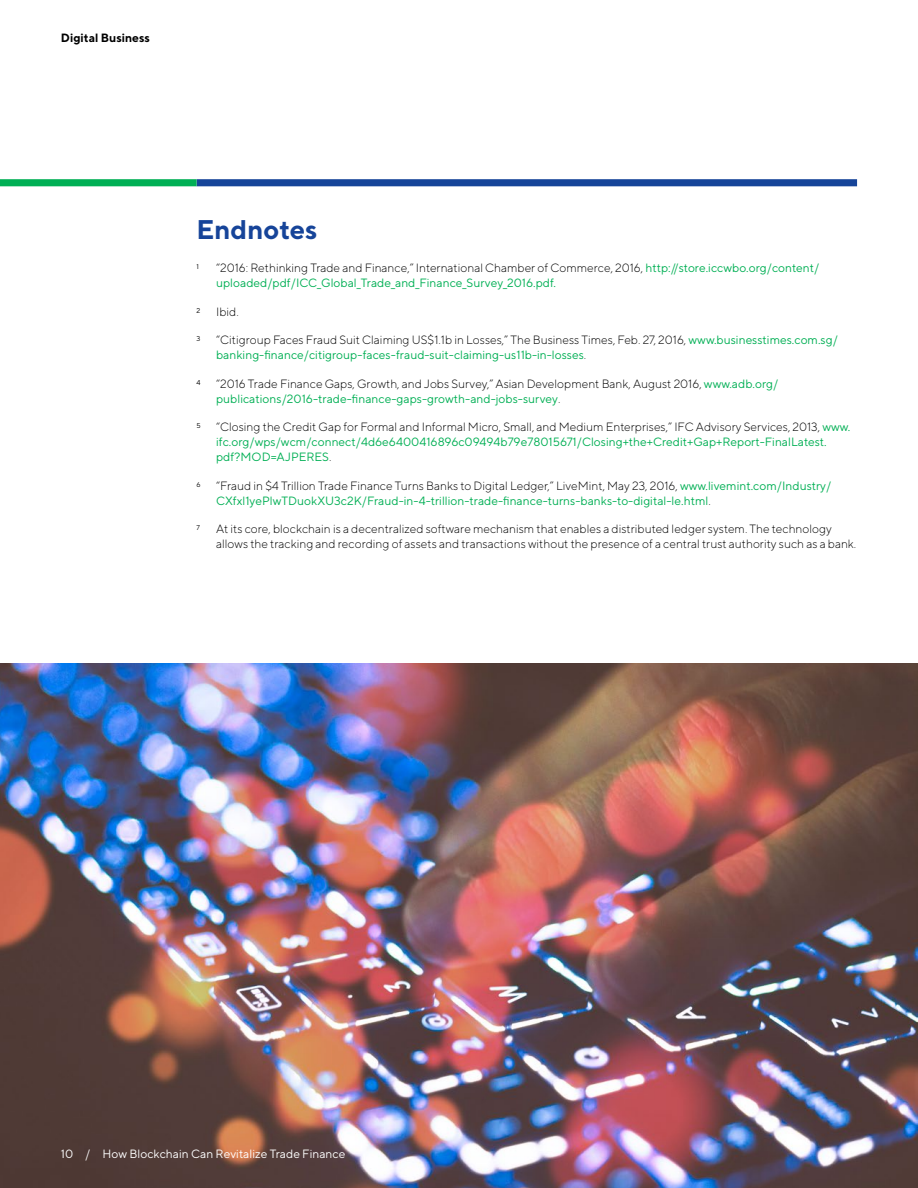
<style>
.page{position:relative;width:918px;height:1188px;background:#fff}
.page>*{position:absolute;margin:0;border:0;box-sizing:border-box;transform-origin:0 0}
.Endnotes_heading_18{font:700 27px "TT Norms";color:#164499}
.t1{font:12px/15px "TT Norms";color:#00af54}
.t2{font:300 12px/15px "TT Norms";color:#000}
.Folio_left_8_10{font:12px "TT Norms";color:#fff}
.t3{font:700 12px "TT Norms";color:#000}
.t4{font:7.05px "TT Norms";color:#000}
.s1{font-weight:300;color:#000}
.s2{font-weight:400;color:#00af54}
</style>
<div class="page">
<img style="left:0;top:663px;width:918px;height:525px">
<div style="left:197px;top:179px;width:660px;height:7px;background:#164499"></div>
<div style="left:0;top:179px;width:197px;height:7px;background:#00af54"></div>
<p class="t3" style="left:61px;top:30px;width:91px">Digital Business</p>
<p class="Endnotes_heading_18" style="left:197px;top:213px;width:122px">Endnotes</p>
<p class="t4" style="left:197px;top:262px;width:4px">1</p>
<p class="t1" style="left:216px;top:260px;width:605px"><span class="s1">“2016: Rethinking Trade and Finance,” International Chamber of Commerce, 2016,</span> http://store.iccwbo.org/content/ uploaded/pdf/ICC_Global_Trade_and_Finance_Survey_2016.pdf.</p>
<p class="t4" style="left:197px;top:306px;width:5px">2</p>
<p class="t2" style="left:216px;top:304px;width:24px">Ibid.</p>
<p class="t4" style="left:197px;top:334px;width:5px">3</p>
<p class="t1" style="left:216px;top:332px;width:623px"><span class="s1">“Citigroup Faces Fraud Suit Claiming US$1.1b in Losses,” The Business Times, Feb. 27, 2016,</span> www.businesstimes.com.sg/ banking-finance/citigroup-faces-fraud-suit-claiming-us11b-in-losses<span class="s1">.</span></p>
<p class="t4" style="left:197px;top:378px;width:6px">4</p>
<p class="t2" style="left:216px;top:376px;width:564px">“2016 Trade Finance Gaps, Growth, and Jobs Survey,” Asian Development Bank, August 2016, <span class="s2">www.adb.org/ publications/2016-trade-finance-gaps-growth-and-jobs-survey</span>.</p>
<p class="t4" style="left:197px;top:421px;width:6px">5</p>
<p class="t1" style="left:216px;top:419px;width:636px"><span class="s1">“Closing the Credit Gap for Formal and Informal Micro, Small, and Medium Enterprises,” IFC Advisory Services, 2013,</span> www. ifc.org/wps/wcm/connect/4d6e6400416896c09494b79e78015671/Closing+the+Credit+Gap+Report-FinalLatest. pdf?MOD=AJPERES<span class="s1">.</span></p>
<p class="t4" style="left:197px;top:480px;width:6px">6</p>
<p class="t1" style="left:216px;top:478px;width:617px"><span class="s1">“Fraud in $4 Trillion Trade Finance Turns Banks to Digital Ledger,” LiveMint, May 23, 2016,</span> www.livemint.com/Industry/<br>CXfxl1yePlwTDuokXU3c2K/Fraud-in-4-trillion-trade-finance-turns-banks-to-digital-le.html<span class="s1">.</span></p>
<p class="t4" style="left:197px;top:523px;width:5px">7</p>
<p class="t2" style="left:216px;top:521px;width:642px">At its core, blockchain is a decentralized software mechanism that enables a distributed ledger system. The technology allows the tracking and recording of assets and transactions without the presence of a central trust authority such as a bank.</p>
<p class="Folio_left_8_10" style="left:61px;top:1146px;width:286px">10 / How Blockchain Can Revitalize Trade Finance</p>
</div>
